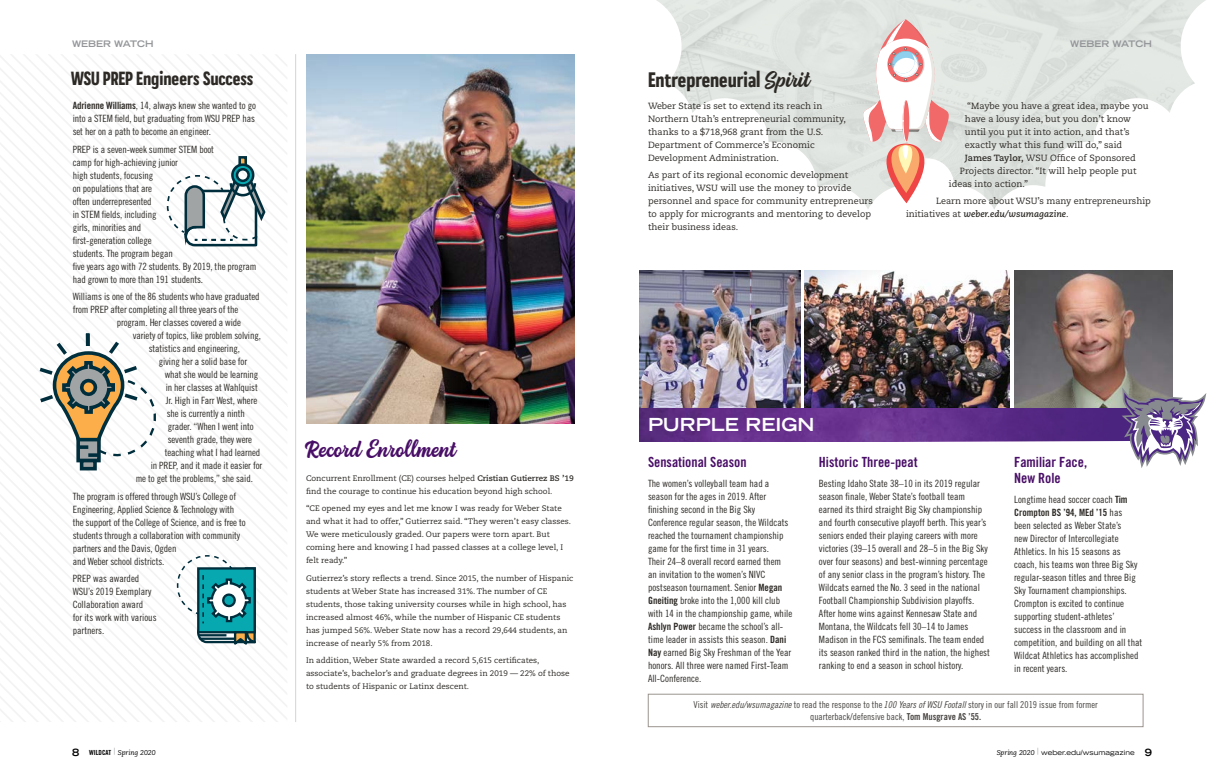
<style>
.page{position:relative;width:1224px;height:783px;background:#fff}
.page>*{position:absolute;margin:0;border:0;box-sizing:border-box;transform-origin:0 0}
.t1{font:24px "Honest Script";color:#490e67}
.t2{font:700 condensed 22px "Praktika";color:#2d2a26}
.t3{font:700 condensed 20px "Praktika";color:#2d2a26}
.t4{font:700 expanded 18px "Trade Gothic LT Std";color:#fff}
.t5{font:14px/16px "Trade Gothic LT Std Bd Cn 20";color:#490e67}
.t6{font:10px/13px "Trade Gothic LT Std Cn 18";color:#2d2a26}
.t7{font:10px "Trade Gothic LT Std Bd Cn 20";color:#2d2a26}
.t8{font:700 expanded 10px "Trade Gothic LT Std";color:#000}
.t9{font:9.5px/11.4px "Trade Gothic LT Std Cn 18";color:#484542;text-align:center}
.t10{font:9px/13px "Caecilia LT Std";color:#2d2a26}
.t11{font:700 expanded 9px "Trade Gothic LT Std";color:#939598}
.t12{font:8px/13px "Caecilia LT Std";color:#2d2a26}
.t13{font:expanded 7px "Trade Gothic LT Std";color:#000}
.t14{font:italic 7px "Caecilia LT Std";color:#000}
.s1{font-family:"Trade Gothic LT Std Bd Cn 20"}
.s2{font-weight:700}
.s3{font-family:"Honest Script";font-weight:400;font-stretch:normal;font-size:24px}
.s4{font-weight:700;font-style:italic}
.s5{font-family:"Trade Gothic LT Std Cn 18"}
.s6{font-family:"Trade Gothic LT Std Cn 18 Obl"}
.s7{font-family:"Trade Gothic LT Std Bd Cn 20";font-style:normal}
.s8{font-family:"Trade Gothic LT Std";font-style:normal;font-stretch:expanded;color:#939598}
.s9{font-family:"Caecilia LT Std";font-style:italic;font-stretch:normal}
.s10{color:#939598}
.s11{font-weight:700;font-size:10px}
</style>
<div class="page">
<svg style="left:656px;top:0;width:550px;height:209px;fill:#e4e8e4"></svg>
<img style="left:1014px;top:271px;width:159px;height:137px">
<img style="left:639px;top:271px;width:162px;height:137px">
<img style="left:805px;top:271px;width:204px;height:137px">
<svg style="left:0;top:55px;width:287px;height:667px"></svg>
<img style="left:306px;top:54px;width:269px;height:369px">
<hr style="left:295px;top:54px;width:1px;height:668px;background:#d6d4d2">
<svg style="left:863px;top:19px;width:86px;height:184px"></svg>
<img style="left:639px;top:408px;width:482px;height:33px">
<svg style="left:1121px;top:387px;width:86px;height:81px"></svg>
<div style="left:648px;top:694px;width:495px;height:33px;border:1px solid #9a948e"></div>
<p class="t11" style="left:72px;top:38px;width:83px">WEBER WATCH</p>
<p class="t11" style="left:1070px;top:38px;width:83px">WEBER WATCH</p>
<h3 class="t3" style="left:71px;top:63px;width:184px">WSU PREP Engineers Success</h3>
<p class="t6" style="left:73px;top:99px;width:185px;text-align:justify"><span class="s1">Adrienne Williams</span>, 14, always knew she wanted to go into a STEM field, but graduating from WSU PREP has set her on a path to become an engineer.</p>
<p class="t6" style="left:73px;top:143px;width:185px">PREP is a seven-week summer STEM boot<br>camp for high-achieving junior<br>high students, focusing<br>on populations that are<br>often underrepresented<br>in STEM fields, including<br>girls, minorities and<br>first-generation college<br>students. The program began<br>five years ago with 72 students. By 2019, the program had grown to more than 191 students.</p>
<p class="t6" style="left:73px;top:290px;width:188px">Williams is one of the 86 students who have graduated</p>
<p class="t6" style="left:73px;top:303px;width:167px">from PREP after completing all three years of the</p>
<p class="t6" style="left:117px;top:316px;width:126px">program. Her classes covered a wide</p>
<p class="t6" style="left:133px;top:329px;width:130px">variety of topics, like problem solving,</p>
<p class="t6" style="left:149px;top:342px;width:93px">statistics and engineering,</p>
<p class="t6" style="left:159px;top:355px;width:90px">giving her a solid base for</p>
<p class="t6" style="left:165px;top:368px;width:95px">what she would be learning</p>
<p class="t6" style="left:166px;top:381px;width:94px">in her classes at Wahlquist</p>
<p class="t6" style="left:166px;top:394px;width:93px">Jr. High in Farr West, where</p>
<p class="t6" style="left:167px;top:407px;width:80px">she is currently a ninth</p>
<p class="t6" style="left:168px;top:420px;width:87px">grader. “When I went into</p>
<p class="t6" style="left:168px;top:433px;width:86px">seventh grade, they were</p>
<p class="t6" style="left:165px;top:446px;width:97px">teaching what I had learned</p>
<p class="t6" style="left:151px;top:459px;width:113px">in PREP, and it made it easier for</p>
<p class="t6" style="left:136px;top:472px;width:119px">me to get the problems,” she said.</p>
<p class="t6" style="left:73px;top:490px;width:175px">The program is offered through WSU’s College of Engineering, Applied Science &amp; Technology with the support of the College of Science, and is free to students through a collaboration with community partners and the Davis, Ogden<br>and Weber school districts.</p>
<p class="t6" style="left:73px;top:572px;width:85px">PREP was awarded<br>WSU’s 2019 Exemplary<br>Collaboration award<br>for its work with various partners.</p>
<h1 class="t1" style="left:306px;top:434px;width:150px">Record Enrollment</h1>
<p class="t12" style="left:306px;top:471px;width:270px">Concurrent Enrollment (CE) courses helped <span class="s2">Cristian Gutierrez BS ’19 </span>find the courage to continue his education beyond high school.</p>
<p class="t12" style="left:306px;top:502px;width:267px">“CE opened my eyes and let me know I was ready for Weber State and what it had to offer,” Gutierrez said. “They weren’t easy classes.<br>We were meticulously graded. Our papers were torn apart. But coming here and knowing I had passed classes at a college level, I felt ready.”</p>
<p class="t12" style="left:306px;top:571px;width:269px">Gutierrez’s story reflects a trend. Since 2015, the number of Hispanic students at Weber State has increased 31%. The number of CE students, those taking university courses while in high school, has increased almost 46%, while the number of Hispanic CE students has jumped 56%. Weber State now has a record 29,644 students, an increase of nearly 5% from 2018.</p>
<p class="t12" style="left:306px;top:654px;width:265px">In addition, Weber State awarded a record 5,615 certificates, associate’s, bachelor’s and graduate degrees in 2019 — 22% of those to students of Hispanic or Latinx descent.</p>
<h2 class="t2" style="left:648px;top:63px;width:162px">Entrepreneurial <span class="s3">Spirit</span></h2>
<p class="t10" style="left:648px;top:99px;width:199px">Weber State is set to extend its reach in Northern Utah’s entrepreneurial community, thanks to a $718,968 grant from the U.S.<br>Department of Commerce’s Economic Development Administration.</p>
<p class="t10" style="left:648px;top:169px;width:226px">As part of its regional economic development initiatives, WSU will use the money to provide personnel and space for community entrepreneurs to apply for microgrants and mentoring to develop their business ideas.</p>
<p class="t10" style="left:967px;top:99px;width:183px">“Maybe you have a great idea, maybe you</p>
<p class="t10" style="left:965px;top:112px;width:168px">have a lousy idea, but you don’t know</p>
<p class="t10" style="left:965px;top:125px;width:166px">until you put it into action, and that’s</p>
<p class="t10" style="left:965px;top:138px;width:159px">exactly what this fund will do,” said</p>
<p class="t10" style="left:965px;top:151px;width:172px"><span class="s2">James Taylor,</span> WSU Office of Sponsored</p>
<p class="t10" style="left:960px;top:164px;width:178px">Projects director. “It will help people put</p>
<p class="t10" style="left:949px;top:177px;width:81px">ideas into action.”</p>
<p class="t10" style="left:906px;top:195px;width:246px;text-indent:30px">Learn more about WSU’s many entrepreneurship initiatives at <span class="s4">weber.edu/wsumagazine</span>.</p>
<h3 class="t4" style="left:648px;top:413px;width:168px">PURPLE REIGN</h3>
<h3 class="t5" style="left:648px;top:454px;width:100px">Sensational Season</h3>
<p class="t6" style="left:648px;top:477px;width:146px">The women’s volleyball team had a season for the ages in 2019. After finishing second in the Big Sky Conference regular season, the Wildcats reached the tournament championship game for the first time in 31 years.<br>Their 24–8 overall record earned them an invitation to the women’s NIVC postseason tournament. Senior <span class="s1">Megan Gneiting</span> broke into the 1,000 kill club with 14 in the championship game, while <span class="s1">Ashlyn Power</span> became the school’s all&shy;time leader in assists this season. <span class="s1">Dani Nay</span> earned Big Sky Freshman of the Year honors. All three were named First-Team All-Conference.</p>
<h3 class="t5" style="left:819px;top:454px;width:100px">Historic Three-peat</h3>
<p class="t6" style="left:819px;top:477px;width:173px">Besting Idaho State 38–10 in its 2019 regular season finale, Weber State’s football team earned its third straight Big Sky championship and fourth consecutive playoff berth. This year’s seniors ended their playing careers with more victories (39–15 overall and 28–5 in the Big Sky over four seasons) and best-winning percentage of any senior class in the program’s history. The Wildcats earned the No. 3 seed in the national Football Championship Subdivision playoffs.<br>After home wins against Kennesaw State and Montana, the Wildcats fell 30–14 to James Madison in the FCS semifinals. The team ended its season ranked third in the nation, the highest ranking to end a season in school history.</p>
<h3 class="t5" style="left:1014px;top:454px;width:75px">Familiar Face,<br>New Role</h3>
<p class="t6" style="left:1014px;top:493px;width:115px">Longtime head soccer coach <span class="s1">Tim</span></p>
<p class="t7" style="left:1014px;top:507px;width:110px">Crompton BS ’94, MEd ’15 <span class="s5">has</span></p>
<p class="t6" style="left:1014px;top:519px;width:130px">been selected as Weber State’s<br>new Director of Intercollegiate<br>Athletics. In his 15 seasons as coach, his teams won three Big Sky regular-season titles and three Big<br>Sky Tournament championships.<br>Crompton is excited to continue supporting student-athletes’ success in the classroom and in competition, and building on all that<br>Wildcat Athletics has accomplished in recent years.</p>
<p class="t9" style="left:694px;top:699px;width:406px">Visit <span class="s6">weber.edu/wsumagazine</span> to read the response to the <span class="s6">100 Years of WSU Footall</span> story in our fall 2019 issue from former quarterback/defensive back, <span class="s1">Tom Musgrave AS ’55.</span></p>
<p class="t8" style="left:72px;top:746px;width:9px">8</p>
<p class="t14" style="left:89px;top:748px;width:68px"><span class="s7">WILDCAT</span> <span class="s8">|</span> Spring 2020</p>
<p class="t13" style="left:997px;top:747px;width:157px"><span class="s9">Spring 2020</span> <span class="s10">|</span> weber.edu/wsumagazine <span class="s11">9</span></p>
</div>
